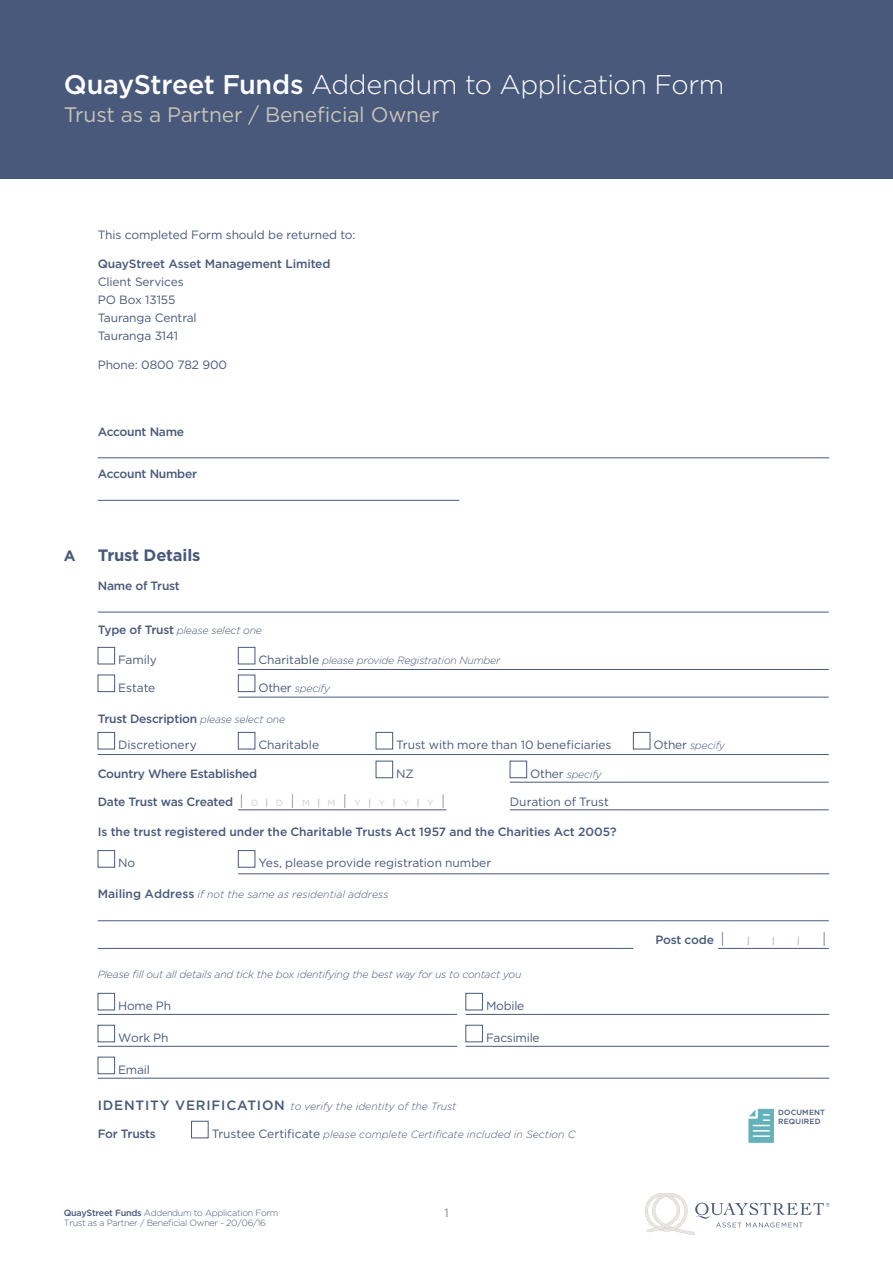
<style>
.page{position:relative;width:893px;height:1263px;background:#fff}
.page>*{position:absolute;margin:0;border:0;box-sizing:border-box;transform-origin:0 0}
.t1{font:300 27px "Gotham";letter-spacing:-.015em;color:#fff}
.t2{font:21px "Gotham";letter-spacing:-.01em;color:#c8c3b7}
.t3{font:700 16.5px "Gotham";letter-spacing:-.01em;color:#48597b}
.t4{font:300 15px "Gotham";color:#48597b}
.t5{font:700 15px "Gotham";color:#48597b}
.t6{font:12px/18px "Gotham";letter-spacing:-.01em;color:#48597b}
.t7{font:500 12px "Gotham";letter-spacing:-.02em;color:#48597b}
.t8{font:500 12px "Gotham";color:#a7a9ac}
.t9{font:italic 300 10.5px "Gotham";letter-spacing:-.02em;color:#48597b}
.t10{font:italic 300 10.5px "Gotham";color:#48597b}
.t11{font:300 9px/10.5px "Gotham";letter-spacing:-.03em;color:#48597b}
.t12{font:500 7.5px/9px "Gotham";letter-spacing:.025em;color:#48597b}
.s1{font-weight:500}
.s2{font-weight:500;font-style:normal;font-size:12px}
.s3{font-weight:400;font-style:normal;font-size:12px}
.s4{font-weight:300;font-style:italic;font-size:10.5px}
.s5{font-weight:300;font-size:14.7px;color:#666e8d}
.s6{font-weight:400;font-size:9px;color:#ccccd7}
.s7{font-weight:300;font-size:9px;color:#666e8d}
.s8{font-weight:300;font-size:15px}
.s9{font-weight:500;font-style:normal;font-size:13.5px}
</style>
<div class="page">
<svg style="left:645px;top:1193px;width:184px;height:42px"></svg>
<svg style="left:98px;top:457px;width:731px;height:43px"></svg>
<hr style="left:98px;top:458px;width:731px;height:1px;background:#48597b">
<hr style="left:98px;top:500px;width:361px;height:1px;background:#48597b">
<svg style="left:98px;top:611px;width:731px;height:199px"></svg>
<hr style="left:98px;top:612px;width:731px;height:1px;background:#48597b">
<hr style="left:98px;top:754px;width:731px;height:1px;background:#48597b">
<hr style="left:238px;top:809px;width:208px;height:1px;background:#48597b">
<hr style="left:238px;top:669px;width:272px;height:1px;background:#48597b">
<hr style="left:238px;top:697px;width:272px;height:1px;background:#48597b">
<hr style="left:510px;top:782px;width:319px;height:1px;background:#48597b">
<hr style="left:510px;top:809px;width:319px;height:1px;background:#48597b">
<hr style="left:510px;top:669px;width:319px;height:1px;background:#48597b">
<hr style="left:510px;top:697px;width:319px;height:1px;background:#48597b">
<div style="left:98px;top:647px;width:17px;height:17px;border:1px solid #48597b"></div>
<div style="left:238px;top:647px;width:17px;height:17px;border:1px solid #48597b"></div>
<div style="left:98px;top:675px;width:17px;height:17px;border:1px solid #48597b"></div>
<div style="left:238px;top:675px;width:17px;height:17px;border:1px solid #48597b"></div>
<div style="left:98px;top:732px;width:17px;height:17px;border:1px solid #48597b"></div>
<div style="left:238px;top:732px;width:17px;height:17px;border:1px solid #48597b"></div>
<div style="left:376px;top:732px;width:17px;height:17px;border:1px solid #48597b"></div>
<div style="left:633px;top:732px;width:17px;height:17px;border:1px solid #48597b"></div>
<div style="left:376px;top:761px;width:17px;height:17px;border:1px solid #48597b"></div>
<div style="left:510px;top:761px;width:17px;height:17px;border:1px solid #48597b"></div>
<hr style="left:238px;top:873px;width:591px;height:1px;background:#48597b">
<div style="left:98px;top:850px;width:17px;height:17px;border:1px solid #48597b"></div>
<div style="left:238px;top:850px;width:17px;height:17px;border:1px solid #48597b"></div>
<svg style="left:98px;top:921px;width:731px;height:27px"></svg>
<hr style="left:98px;top:920px;width:731px;height:1px;background:#48597b">
<hr style="left:98px;top:948px;width:535px;height:1px;background:#48597b">
<hr style="left:718px;top:948px;width:111px;height:1px;background:#48597b">
<svg style="left:98px;top:992px;width:731px;height:86px"></svg>
<hr style="left:98px;top:1014px;width:359px;height:1px;background:#48597b">
<hr style="left:466px;top:1014px;width:363px;height:1px;background:#48597b">
<hr style="left:98px;top:1046px;width:359px;height:1px;background:#48597b">
<hr style="left:466px;top:1046px;width:363px;height:1px;background:#48597b">
<hr style="left:98px;top:1078px;width:731px;height:1px;background:#48597b">
<div style="left:98px;top:993px;width:17px;height:17px;border:1px solid #48597b"></div>
<div style="left:466px;top:993px;width:17px;height:17px;border:1px solid #48597b"></div>
<div style="left:98px;top:1025px;width:17px;height:17px;border:1px solid #48597b"></div>
<div style="left:466px;top:1025px;width:17px;height:17px;border:1px solid #48597b"></div>
<div style="left:98px;top:1057px;width:17px;height:17px;border:1px solid #48597b"></div>
<div style="left:0;top:0;width:893px;height:179px;background:#48597b"></div>
<svg style="left:191px;top:1109px;width:583px;height:34px"></svg>
<h1 class="t1" style="left:64px;top:72px;width:662px"><span class="s1">QuayStreet Funds</span> Addendum to Application Form</h1>
<h2 class="t2" style="left:64px;top:105px;width:377px">Trust as a Partner / Beneficial Owner</h2>
<p class="t6" style="left:98px;top:227px;width:259px">This completed Form should be returned to:</p>
<p class="t7" style="left:98px;top:258px;width:234px">QuayStreet Asset Management Limited</p>
<p class="t6" style="left:98px;top:273px;width:100px">Client Services<br>PO Box 13155<br>Tauranga Central<br>Tauranga 3141</p>
<p class="t6" style="left:98px;top:356px;width:131px">Phone: 0800 782 900</p>
<p class="t7" style="left:98px;top:426px;width:88px">Account Name</p>
<p class="t7" style="left:98px;top:469px;width:101px">Account Number</p>
<p class="t5" style="left:64px;top:549px;width:13px">A</p>
<h3 class="t3" style="left:98px;top:548px;width:104px">Trust Details</h3>
<p class="t7" style="left:98px;top:580px;width:84px">Name of Trust</p>
<p class="t9" style="left:98px;top:625px;width:166px"><span class="s2">Type of Trust</span> please select one</p>
<p class="t6" style="left:118px;top:652px;width:40px">Family</p>
<p class="t9" style="left:258px;top:656px;width:243px"><span class="s3">Charitable</span> please provide Registration Number</p>
<p class="t6" style="left:118px;top:679px;width:39px">Estate</p>
<p class="t9" style="left:258px;top:683px;width:73px"><span class="s3">Other</span> specify</p>
<p class="t7" style="left:98px;top:713px;width:189px">Trust Description <span class="s4">please select one</span></p>
<p class="t6" style="left:118px;top:737px;width:80px">Discretionery</p>
<p class="t6" style="left:258px;top:737px;width:62px">Charitable</p>
<p class="t6" style="left:396px;top:737px;width:217px">Trust with more than 10 beneficiaries</p>
<p class="t9" style="left:653px;top:741px;width:73px"><span class="s3">Other</span> specify</p>
<p class="t7" style="left:98px;top:768px;width:161px">Country Where Established</p>
<p class="t6" style="left:396px;top:765px;width:19px">NZ</p>
<p class="t9" style="left:530px;top:769px;width:73px"><span class="s3">Other</span> specify</p>
<p class="t7" style="left:98px;top:796px;width:349px">Date Trust was Created <span class="s5">|</span> <span class="s6">D</span> <span class="s7">|</span> <span class="s6">D</span> <span class="s5">|</span> <span class="s6">M</span> <span class="s7">|</span> <span class="s6">M</span> <span class="s5">|</span> <span class="s6">Y</span> <span class="s7">|</span> <span class="s6">Y</span> <span class="s7">|</span> <span class="s6">Y</span> <span class="s7">|</span> <span class="s6">Y</span> <span class="s5">|</span></p>
<p class="t6" style="left:510px;top:793px;width:101px">Duration of Trust</p>
<p class="t7" style="left:98px;top:826px;width:520px">Is the trust registered under the Charitable Trusts Act 1957 and the Charities Act 2005?</p>
<p class="t6" style="left:118px;top:855px;width:19px">No</p>
<p class="t6" style="left:258px;top:855px;width:234px">Yes, please provide registration number</p>
<p class="t10" style="left:98px;top:890px;width:292px"><span class="s2">Mailing Address</span> if not the same as residential address</p>
<p class="t7" style="left:655px;top:935px;width:71px">Post code <span class="s8">|</span></p>
<p class="t11" style="left:747px;top:936px;width:4px">|</p>
<p class="t11" style="left:772px;top:936px;width:4px">|</p>
<p class="t11" style="left:797px;top:936px;width:4px">|</p>
<p class="t4" style="left:822px;top:932px;width:6px">|</p>
<p class="t9" style="left:98px;top:970px;width:425px">Please fill out all details and tick the box identifying the best way for us to contact you</p>
<p class="t6" style="left:118px;top:998px;width:54px">Home Ph</p>
<p class="t6" style="left:486px;top:998px;width:40px">Mobile</p>
<p class="t6" style="left:118px;top:1030px;width:52px">Work Ph</p>
<p class="t6" style="left:486px;top:1030px;width:55px">Facsimile</p>
<p class="t6" style="left:118px;top:1061px;width:33px">Email</p>
<p class="t10" style="left:98px;top:1102px;width:360px"><span class="s9">IDENTITY VERIFICATION</span> to verify the identity of the Trust</p>
<p class="t7" style="left:98px;top:1128px;width:60px">For Trusts</p>
<p class="t10" style="left:212px;top:1129px;width:365px"><span class="s3">Trustee Certificate</span> please complete Certificate included in Section C</p>
<p class="t12" style="left:778px;top:1108px;width:48px">DOCUMENT<br>REQUIRED</p>
<p class="t11" style="left:64px;top:1208px;width:216px"><span class="s1">QuayStreet Funds</span> Addendum to Application Form<br>Trust as a Partner / Beneficial Owner - 20/06/16</p>
<p class="t8" style="left:444px;top:1208px;width:6px">1</p>
</div>
